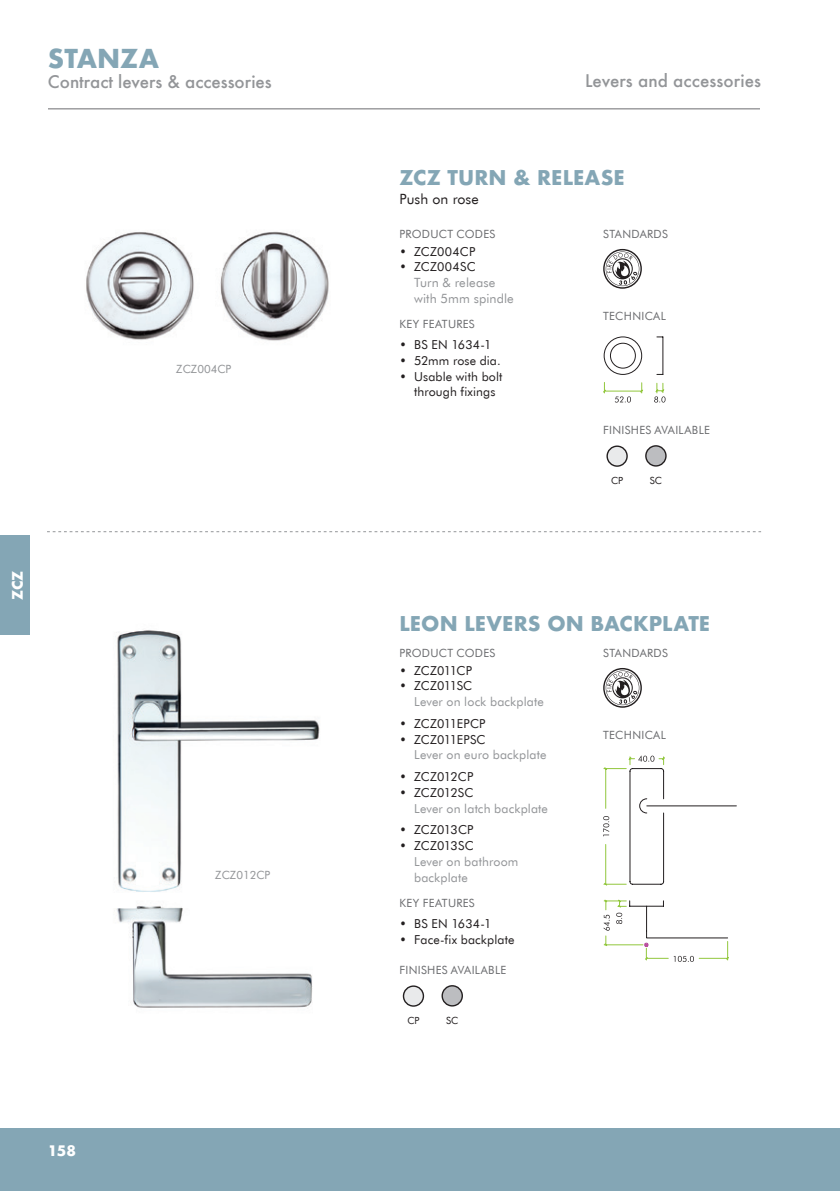
<style>
.page{position:relative;width:840px;height:1191px;background:#fff}
.page>*{position:absolute;margin:0;border:0;box-sizing:border-box;transform-origin:0 0}
.t1{font:700 25.4px "Futura";color:#84a6b5}
.t2{font:700 19.8px "Futura";letter-spacing:.005em;color:#84a6b5}
.t3{font:500 17px "Futura";color:#939598}
.t4{font:14.2px "Futura BT";letter-spacing:.005em;color:#231f20}
.t5{font:700 14px "Futura";letter-spacing:-.005em;color:#fff}
.t6{font:12.8px/15.8px "Futura BT";letter-spacing:.01em;color:#939598}
.t7{font:12.4px/15.8px "Futura BT";letter-spacing:.01em;color:#231f20}
.t8{font:12.4px/15.8px "Futura BT";letter-spacing:.01em;color:#939598}
.t9{font:12.4px "Futura BT";letter-spacing:-.025em;color:#231f20}
.t10{font:11.4px "Futura BT";letter-spacing:.025em;color:#6c6d70}
.t11{font:11.4px "Futura BT";color:#939598}
.t12{font:9.8px "Futura BT";color:#231f20}
</style>
<div class="page">
<div style="left:0;top:1128px;width:839px;height:63px;background:#84a6b5"></div>
<hr style="left:48px;top:108px;width:711px;height:1px;background:#6c6d70">
<div style="left:0;top:535px;width:30px;height:100px;background:#84a6b5"></div>
<img style="left:115px;top:630px;width:205px;height:378px">
<img style="left:86px;top:231px;width:243px;height:110px">
<svg style="left:603px;top:249px;width:38px;height:40px"></svg>
<svg style="left:603px;top:336px;width:60px;height:39px"></svg>
<svg style="left:603px;top:382px;width:40px;height:20px"></svg>
<svg style="left:654px;top:382px;width:11px;height:20px"></svg>
<svg style="left:606px;top:446px;width:20px;height:20px"></svg>
<div style="left:606px;top:445px;width:21px;height:22px;border:1px solid #231f20;border-radius:50%"></div>
<div style="left:645px;top:446px;width:20px;height:20px;background:#bcbdc0;border-radius:50%"></div>
<div style="left:644px;top:445px;width:22px;height:21px;border:1px solid #231f20;border-radius:50%"></div>
<svg style="left:603px;top:668px;width:38px;height:39px"></svg>
<svg style="left:603px;top:755px;width:133px;height:207px"></svg>
<svg style="left:403px;top:986px;width:20px;height:20px"></svg>
<div style="left:402px;top:985px;width:22px;height:21px;border:1px solid #231f20;border-radius:50%"></div>
<div style="left:442px;top:985px;width:20px;height:20px;background:#bcbdc0;border-radius:50%"></div>
<div style="left:441px;top:985px;width:21px;height:21px;border:1px solid #231f20;border-radius:50%"></div>
<svg style="left:47px;top:531px;width:713px;height:1px"></svg>
<h1 class="t1" style="left:48px;top:40px;width:112px">STANZA</h1>
<h3 class="t3" style="left:48px;top:70px;width:225px">Contract levers &amp; accessories</h3>
<p class="t5" style="left:7px;top:600px;width:31px;rotate:-90deg">ZCZ</p>
<p class="t11" style="left:176px;top:362px;width:56px">ZCZ004CP</p>
<p class="t5" style="left:48px;top:1140px;width:29px">158</p>
<p class="t11" style="left:215px;top:868px;width:56px">ZCZ012CP</p>
<h3 class="t3" style="left:584px;top:69px;width:177px">Levers and accessories</h3>
<h2 class="t2" style="left:399px;top:163px;width:227px">ZCZ TURN &amp; RELEASE</h2>
<p class="t4" style="left:399px;top:191px;width:81px">Push on rose</p>
<p class="t10" style="left:399px;top:227px;width:97px">PRODUCT CODES</p>
<p class="t10" style="left:603px;top:227px;width:66px">STANDARDS</p>
<p class="t7" style="left:399px;top:243px;width:77px">• ZCZ004CP</p>
<p class="t7" style="left:399px;top:259px;width:78px">• ZCZ004SC</p>
<p class="t6" style="left:414px;top:274px;width:101px">Turn &amp; release with 5mm spindle</p>
<p class="t10" style="left:399px;top:317px;width:77px">KEY FEATURES</p>
<p class="t7" style="left:399px;top:336px;width:93px">• BS EN 1634-1</p>
<p class="t7" style="left:399px;top:352px;width:103px">• 52mm rose dia.</p>
<p class="t7" style="left:414px;top:368px;width:90px;text-indent:-15px">• Usable with bolt through fixings</p>
<p class="t10" style="left:603px;top:309px;width:64px">TECHNICAL</p>
<p class="t10" style="left:603px;top:423px;width:108px">FINISHES AVAILABLE</p>
<p class="t12" style="left:610px;top:475px;width:14px">CP</p>
<p class="t12" style="left:649px;top:475px;width:14px">SC</p>
<h2 class="t2" style="left:399px;top:609px;width:312px">LEON LEVERS ON BACKPLATE</h2>
<p class="t10" style="left:399px;top:646px;width:97px">PRODUCT CODES</p>
<p class="t10" style="left:603px;top:646px;width:66px">STANDARDS</p>
<p class="t9" style="left:399px;top:662px;width:74px">• ZCZ011CP</p>
<p class="t9" style="left:399px;top:678px;width:74px">• ZCZ011SC</p>
<p class="t8" style="left:414px;top:694px;width:131px">Lever on lock backplate</p>
<p class="t7" style="left:399px;top:715px;width:87px">• ZCZ011EPCP</p>
<p class="t7" style="left:399px;top:731px;width:88px">• ZCZ011EPSC</p>
<p class="t8" style="left:414px;top:747px;width:134px">Lever on euro backplate</p>
<p class="t7" style="left:399px;top:768px;width:75px">• ZCZ012CP</p>
<p class="t7" style="left:399px;top:784px;width:75px">• ZCZ012SC</p>
<p class="t8" style="left:414px;top:800px;width:135px">Lever on latch backplate</p>
<p class="t7" style="left:399px;top:821px;width:75px">• ZCZ013CP</p>
<p class="t7" style="left:399px;top:837px;width:76px">• ZCZ013SC</p>
<p class="t8" style="left:414px;top:853px;width:106px">Lever on bathroom backplate</p>
<p class="t10" style="left:399px;top:896px;width:77px">KEY FEATURES</p>
<p class="t7" style="left:399px;top:915px;width:93px">• BS EN 1634-1</p>
<p class="t7" style="left:399px;top:931px;width:116px">• Face-fix backplate</p>
<p class="t10" style="left:399px;top:963px;width:108px">FINISHES AVAILABLE</p>
<p class="t12" style="left:407px;top:1014px;width:14px">CP</p>
<p class="t12" style="left:446px;top:1014px;width:14px">SC</p>
<p class="t10" style="left:603px;top:728px;width:64px">TECHNICAL</p>
</div>
